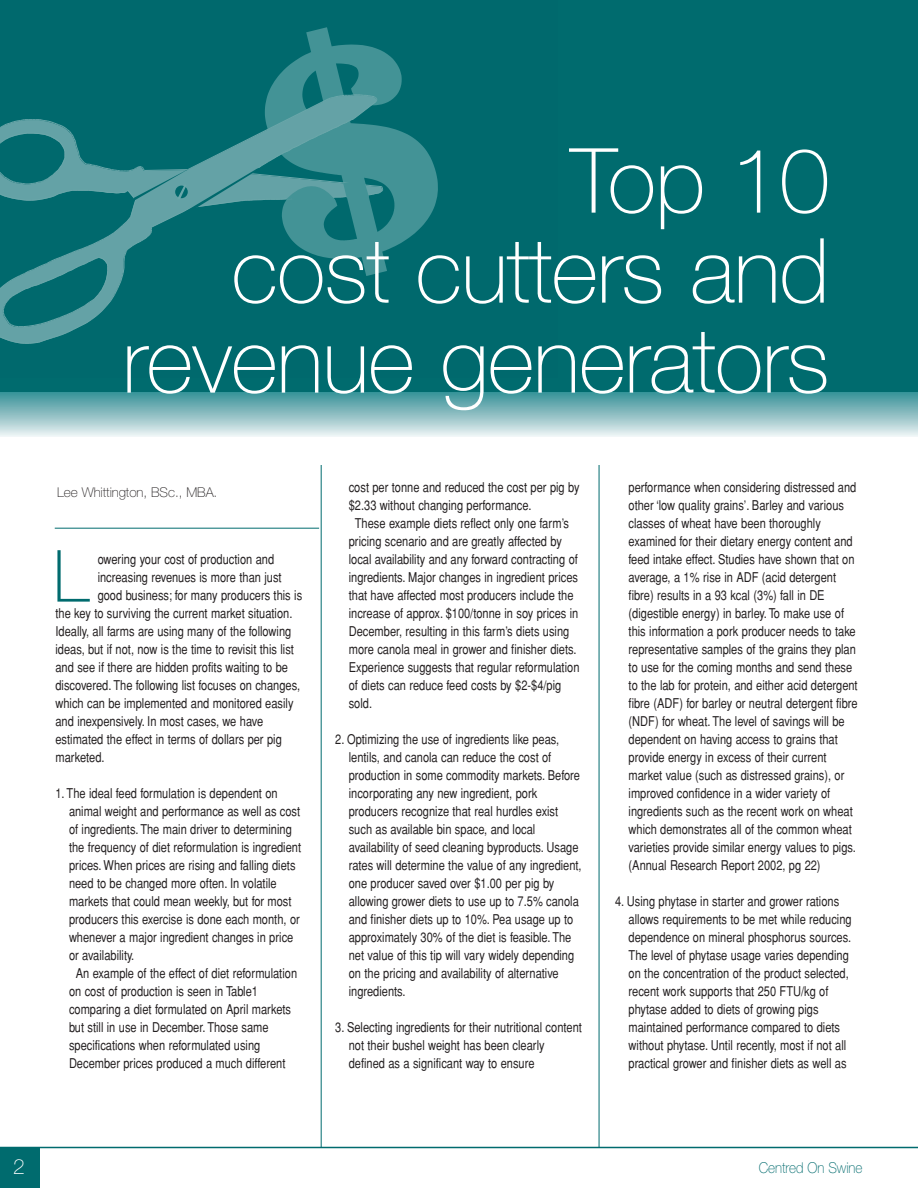
<style>
.page{position:relative;width:918px;height:1188px;background:#fff}
.page>*{position:absolute;margin:0;border:0;box-sizing:border-box;transform-origin:0 0}
.t1{font:100 90px/90px "Helvetica Neue";letter-spacing:-.01em;color:#fff;text-align:right}
.t2{font:100 72px "Helvetica Neue";color:#006b6e}
.t3{font:100 21px "Helvetica Neue";color:#fff}
.t4{font:100 15px "Helvetica Neue";letter-spacing:-.005em;color:#006b6e;scale:.9 1}
.t5{font:condensed 13.5px/18px "Helvetica";color:#231f20}
.t6{font:100 13.5px "Helvetica Neue";letter-spacing:-.005em;color:#231f20}
</style>
<div class="page">
<div style="left:0;top:388px;width:918px;height:48px;background:linear-gradient(to bottom,#24878e,#e4edef)"></div>
<div style="left:0;top:0;width:918px;height:392px;background:#006b6e"></div>
<hr style="left:599px;top:465px;width:1px;height:683px;background:#006b6e">
<hr style="left:55px;top:528px;width:264px;height:1px;background:#006b6e">
<svg style="left:0;top:27px;width:438px;height:316px"></svg>
<hr style="left:0;top:1147px;width:918px;height:1px;background:#006b6e">
<div style="left:0;top:1148px;width:39px;height:40px;background:#006b6e"></div>
<hr style="left:321px;top:465px;width:1px;height:683px;background:#006b6e">
<h1 class="t1" style="left:122px;top:144px;width:709px">Top 10<br>cost cutters and revenue generators</h1>
<p class="t6" style="left:57px;top:488px;width:162px">Lee Whittington, BSc., MBA.</p>
<h2 class="t2" style="left:53px;top:550px;width:37px">L</h2>
<p class="t5" style="left:98px;top:552px;width:178px">owering your cost of production and</p>
<p class="t5" style="left:98px;top:570px;width:185px">increasing revenues is more than just</p>
<p class="t5" style="left:98px;top:588px;width:206px">good business; for many producers this is</p>
<p class="t5" style="left:56px;top:606px;width:238px">the key to surviving the current market situation.</p>
<p class="t5" style="left:56px;top:624px;width:237px">Ideally, all farms are using many of the following</p>
<p class="t5" style="left:56px;top:642px;width:240px">ideas, but if not, now is the time to revisit this list</p>
<p class="t5" style="left:56px;top:660px;width:234px">and see if there are hidden profits waiting to be</p>
<p class="t5" style="left:56px;top:678px;width:246px">discovered. The following list focuses on changes,</p>
<p class="t5" style="left:56px;top:696px;width:240px">which can be implemented and monitored easily</p>
<p class="t5" style="left:56px;top:714px;width:209px">and inexpensively. In most cases, we have</p>
<p class="t5" style="left:56px;top:732px;width:228px">estimated the effect in terms of dollars per pig</p>
<p class="t5" style="left:56px;top:750px;width:51px">marketed.</p>
<p class="t5" style="left:56px;top:786px;width:224px">1. The ideal feed formulation is dependent on</p>
<p class="t5" style="left:69px;top:804px;width:233px">animal weight and performance as well as cost</p>
<p class="t5" style="left:69px;top:822px;width:224px">of ingredients. The main driver to determining</p>
<p class="t5" style="left:69px;top:840px;width:234px">the frequency of diet reformulation is ingredient</p>
<p class="t5" style="left:69px;top:858px;width:228px">prices. When prices are rising and falling diets</p>
<p class="t5" style="left:69px;top:876px;width:209px">need to be changed more often. In volatile</p>
<p class="t5" style="left:69px;top:894px;width:224px">markets that could mean weekly, but for most</p>
<p class="t5" style="left:69px;top:912px;width:232px">producers this exercise is done each month, or</p>
<p class="t5" style="left:69px;top:930px;width:226px">whenever a major ingredient changes in price</p>
<p class="t5" style="left:69px;top:948px;width:67px">or availability.</p>
<p class="t5" style="left:76px;top:966px;width:223px">An example of the effect of diet reformulation</p>
<p class="t5" style="left:69px;top:984px;width:191px">on cost of production is seen in Table1</p>
<p class="t5" style="left:69px;top:1002px;width:224px">comparing a diet formulated on April markets</p>
<p class="t5" style="left:69px;top:1020px;width:201px">but still in use in December. Those same</p>
<p class="t5" style="left:69px;top:1038px;width:193px">specifications when reformulated using</p>
<p class="t5" style="left:69px;top:1056px;width:218px">December prices produced a much different</p>
<p class="t5" style="left:349px;top:479px;width:232px">cost per tonne and reduced the cost per pig by</p>
<p class="t5" style="left:349px;top:497px;width:184px">$2.33 without changing performance.</p>
<p class="t5" style="left:355px;top:515px;width:216px">These example diets reflect only one farm’s</p>
<p class="t5" style="left:349px;top:533px;width:215px">pricing scenario and are greatly affected by</p>
<p class="t5" style="left:349px;top:551px;width:231px">local availability and any forward contracting of</p>
<p class="t5" style="left:349px;top:569px;width:231px">ingredients. Major changes in ingredient prices</p>
<p class="t5" style="left:349px;top:587px;width:226px">that have affected most producers include the</p>
<p class="t5" style="left:349px;top:605px;width:231px">increase of approx. $100/tonne in soy prices in</p>
<p class="t5" style="left:349px;top:623px;width:222px">December, resulting in this farm’s diets using</p>
<p class="t5" style="left:349px;top:641px;width:229px">more canola meal in grower and finisher diets.</p>
<p class="t5" style="left:349px;top:659px;width:232px">Experience suggests that regular reformulation</p>
<p class="t5" style="left:349px;top:677px;width:214px">of diets can reduce feed costs by $2-$4/pig</p>
<p class="t5" style="left:349px;top:695px;width:25px">sold.</p>
<p class="t5" style="left:349px;top:731px;width:234px;text-indent:-14px">2. Optimizing the use of ingredients like peas, lentils, and canola can reduce the cost of production in some commodity markets. Before incorporating any new ingredient, pork producers recognize that real hurdles exist such as available bin space, and local availability of seed cleaning byproducts. Usage rates will determine the value of any ingredient, one producer saved over $1.00 per pig by allowing grower diets to use up to 7.5% canola and finisher diets up to 10%. Pea usage up to approximately 30% of the diet is feasible. The net value of this tip will vary widely depending on the pricing and availability of alternative ingredients.</p>
<p class="t5" style="left:349px;top:1019px;width:235px;text-indent:-14px">3. Selecting ingredients for their nutritional content not their bushel weight has been clearly defined as a significant way to ensure</p>
<p class="t5" style="left:629px;top:479px;width:231px">performance when considering distressed and other ‘low quality grains’. Barley and various classes of wheat have been thoroughly examined for their dietary energy content and feed intake effect. Studies have shown that on average, a 1% rise in ADF (acid detergent fibre) results in a 93 kcal (3%) fall in DE (digestible energy) in barley. To make use of this information a pork producer needs to take representative samples of the grains they plan to use for the coming months and send these to the lab for protein, and either acid detergent fibre (ADF) for barley or neutral detergent fibre (NDF) for wheat. The level of savings will be dependent on having access to grains that provide energy in excess of their current market value (such as distressed grains), or improved confidence in a wider variety of ingredients such as the recent work on wheat which demonstrates all of the common wheat varieties provide similar energy values to pigs. (Annual Research Report 2002, pg 22)</p>
<p class="t5" style="left:629px;top:893px;width:225px;text-indent:-14px">4. Using phytase in starter and grower rations allows requirements to be met while reducing dependence on mineral phosphorus sources.<br>The level of phytase usage varies depending on the concentration of the product selected, recent work supports that 250 FTU/kg of phytase added to diets of growing pigs maintained performance compared to diets without phytase. Until recently, most if not all practical grower and finisher diets as well as</p>
<h3 class="t3" style="left:13px;top:1159px;width:13px">2</h3>
<p class="t4" style="left:759px;top:1162px;width:117px">Centred On Swine</p>
</div>
